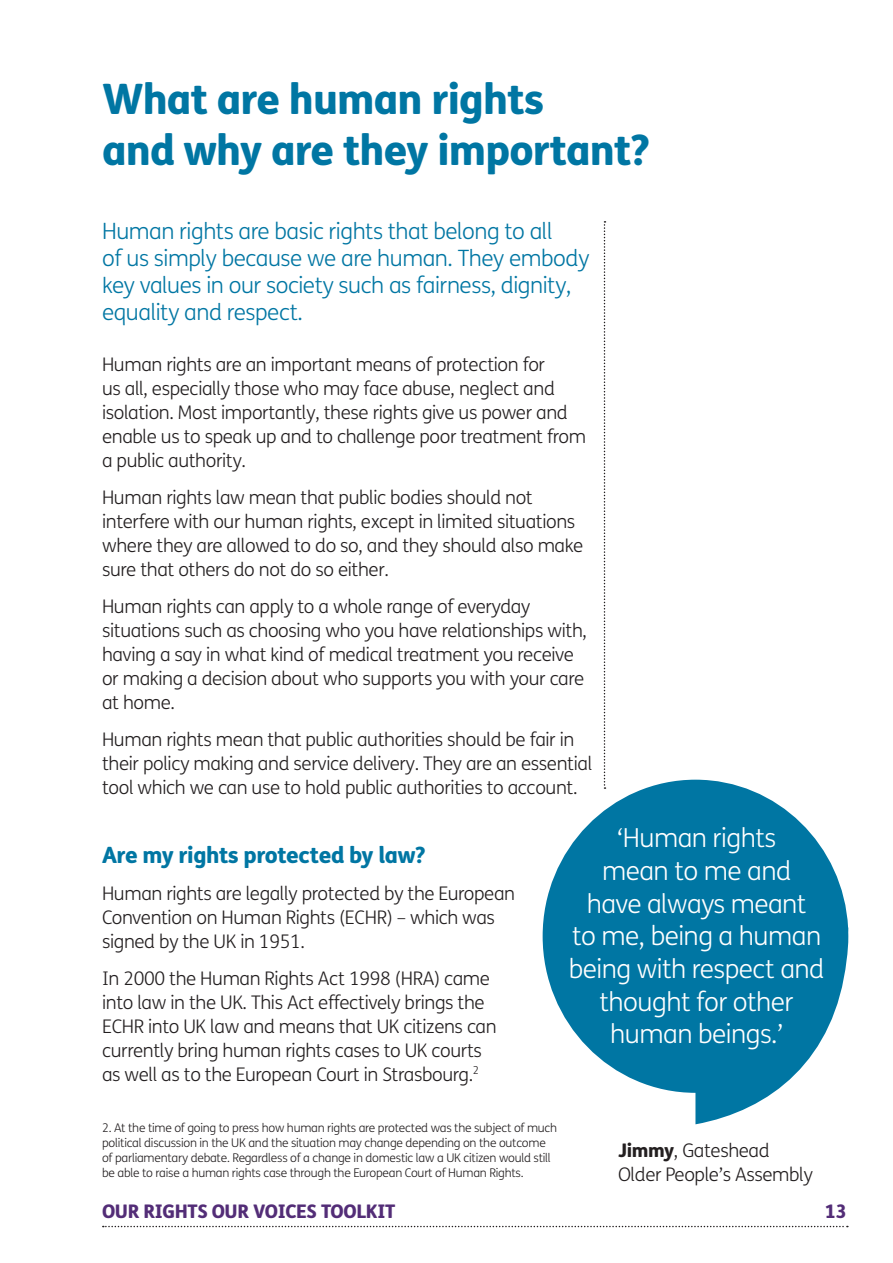
<style>
.page{position:relative;width:893px;height:1263px;background:#fff}
.page>*{position:absolute;margin:0;border:0;box-sizing:border-box;transform-origin:0 0}
.t1{font:800 42px/50.4px "FS Me";letter-spacing:-.02em;color:#0076a3}
.t2{font:300 26.25px/32.7px "FS Me";letter-spacing:-.02em;color:#fff;text-align:center}
.t3{font:300 22.5px/27px "FS Me";letter-spacing:-.02em;color:#0076a3}
.t4{font:800 22.5px "FS Me";letter-spacing:-.02em;color:#0076a3}
.t5{font:300 18.75px/24px "FS Me";letter-spacing:-.02em;color:#231f20}
.t6{font:800 18.75px "FS Me";letter-spacing:-.02em;color:#532d77}
.t7{font:300 12px/15px "FS Me";letter-spacing:-.02em;color:#231f20}
.s1{font-weight:800}
</style>
<div class="page">
<svg style="left:103px;top:1226px;width:745px;height:1px"></svg>
<svg style="left:543px;top:780px;width:305px;height:344px;fill:#0076a3"></svg>
<svg style="left:604px;top:221px;width:1px;height:568px"></svg>
<h1 class="t1" style="left:102px;top:79px;width:549px">What are human rights<br>and why are they important?</h1>
<p class="t3" style="left:102px;top:220px;width:489px">Human rights are basic rights that belong to all<br>of us simply because we are human. They embody key values in our society such as fairness, dignity, equality and respect.</p>
<p class="t5" style="left:102px;top:355px;width:485px">Human rights are an important means of protection for<br>us all, especially those who may face abuse, neglect and isolation. Most importantly, these rights give us power and enable us to speak up and to challenge poor treatment from a public authority.</p>
<p class="t5" style="left:102px;top:488px;width:483px">Human rights law mean that public bodies should not interfere with our human rights, except in limited situations where they are allowed to do so, and they should also make sure that others do not do so either.</p>
<p class="t5" style="left:102px;top:596px;width:487px">Human rights can apply to a whole range of everyday situations such as choosing who you have relationships with, having a say in what kind of medical treatment you receive or making a decision about who supports you with your care at home.</p>
<p class="t5" style="left:102px;top:729px;width:492px">Human rights mean that public authorities should be fair in their policy making and service delivery. They are an essential tool which we can use to hold public authorities to account.</p>
<p class="t4" style="left:102px;top:847px;width:325px">Are my rights protected by law?</p>
<p class="t5" style="left:102px;top:883px;width:415px">Human rights are legally protected by the European<br>Convention on Human Rights (ECHR) – which was signed by the UK in 1951.</p>
<p class="t5" style="left:102px;top:968px;width:396px">In 2000 the Human Rights Act 1998 (HRA) came into law in the UK. This Act effectively brings the ECHR into UK law and means that UK citizens can currently bring human rights cases to UK courts as well as to the European Court in Strasbourg.<sup>2</sup></p>
<h2 class="t2" style="left:569px;top:825px;width:257px">‘Human rights<br>mean to me and<br>have always meant<br>to me, being a human being with respect and thought for other human beings.’</h2>
<p class="t7" style="left:102px;top:1122px;width:456px">2. At the time of going to press how human rights are protected was the subject of much political discussion in the UK and the situation may change depending on the outcome of parliamentary debate. Regardless of a change in domestic law a UK citizen would still be able to raise a human rights case through the European Court of Human Rights.</p>
<p class="t5" style="left:618px;top:1141px;width:197px"><span class="s1">Jimmy</span>, Gateshead<br>Older People’s Assembly</p>
<p class="t6" style="left:102px;top:1204px;width:295px">OUR RIGHTS OUR VOICES TOOLKIT</p>
<p class="t6" style="left:825px;top:1204px;width:23px">13</p>
</div>
